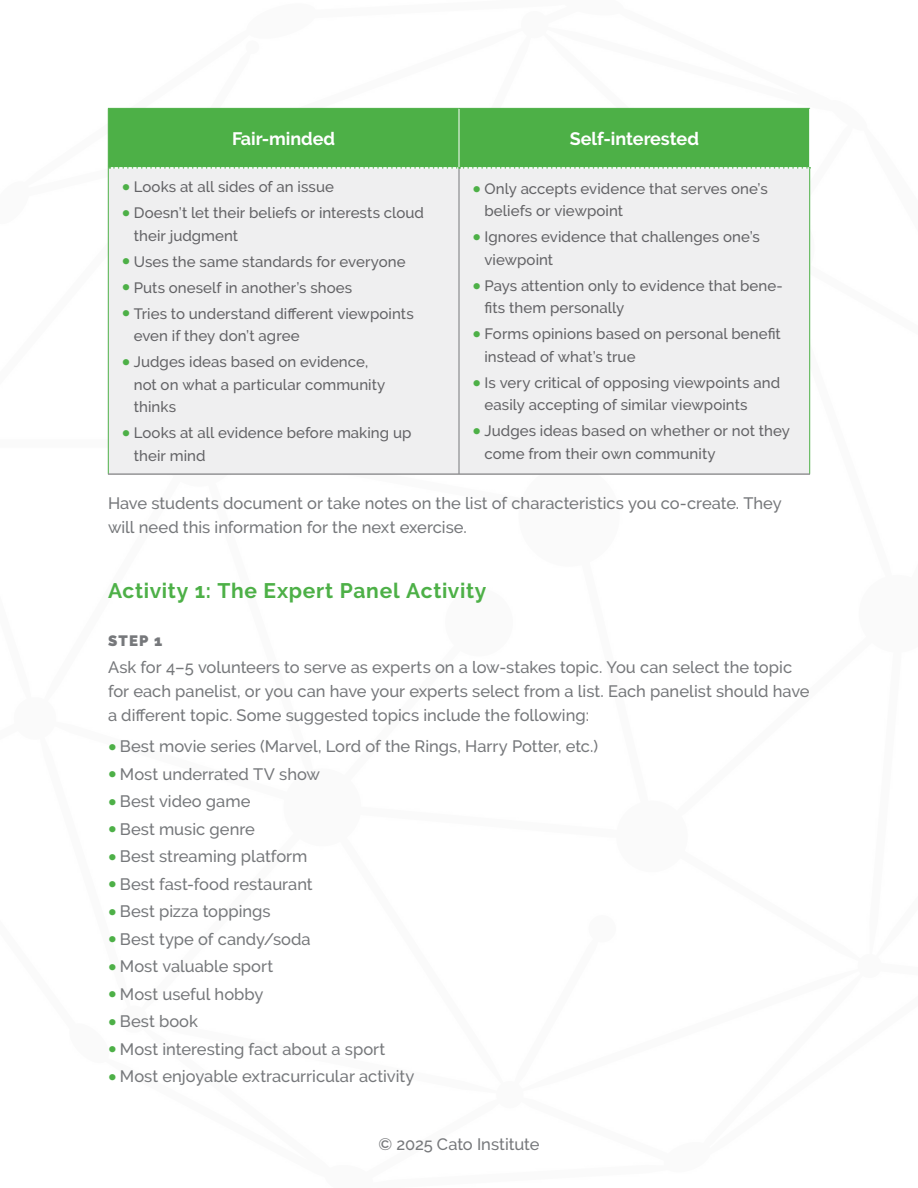
<style>
.page{position:relative;width:918px;height:1188px;background:#fff}
.page>*{position:absolute;margin:0;border:0;box-sizing:border-box;transform-origin:0 0}
.t1{font:700 21px "Raleway";letter-spacing:.03em;color:#4db047}
.t2{font:700 18px "Raleway";letter-spacing:-.005em;color:#fff}
.t3{font:500 16.5px/24px "Raleway";color:#76787b}
.t4{font:500 15px/22.5px "Raleway";letter-spacing:.005em;color:#636366}
.t5{font:900 15px "Raleway";color:#76787b}
.s1{font-family:"Proxima Nova";font-weight:900;font-size:24px;color:#4db047}
</style>
<div class="page">
<div style="left:109px;top:169px;width:700px;height:305px;background:#efeff0"></div>
<hr style="left:108px;top:168px;width:1px;height:306px;background:#4db047">
<hr style="left:809px;top:169px;width:1px;height:305px;background:#4db047">
<hr style="left:459px;top:169px;width:1px;height:305px;background:#76787b">
<hr style="left:108px;top:474px;width:351px;height:1px;background:#636366">
<hr style="left:459px;top:474px;width:351px;height:1px;background:#636366">
<div style="left:108px;top:108px;width:702px;height:61px;background:#4db047"></div>
<p class="t2" style="left:232px;top:128px;width:104px">Fair-minded</p>
<p class="t2" style="left:570px;top:128px;width:131px">Self-interested</p>
<p class="t4" style="left:122px;top:175px;width:214px"><span class="s1">•</span> Looks at all sides of an issue</p>
<p class="t4" style="left:134px;top:202px;width:292px;text-indent:-12px"><span class="s1">•</span> Doesn’t let their beliefs or interests cloud their judgment</p>
<p class="t4" style="left:122px;top:250px;width:285px"><span class="s1">•</span> Uses the same standards for everyone</p>
<p class="t4" style="left:122px;top:276px;width:232px"><span class="s1">•</span> Puts oneself in another’s shoes</p>
<p class="t4" style="left:134px;top:302px;width:282px;text-indent:-12px"><span class="s1">•</span> Tries to understand different viewpoints even if they don’t agree</p>
<p class="t4" style="left:134px;top:351px;width:253px;text-indent:-12px"><span class="s1">•</span> Judges ideas based on evidence, not on what a particular community thinks</p>
<p class="t4" style="left:134px;top:422px;width:279px;text-indent:-12px"><span class="s1">•</span> Looks at all evidence before making up their mind</p>
<p class="t4" style="left:484px;top:177px;width:285px;text-indent:-12px"><span class="s1">•</span> Only accepts evidence that serves one’s beliefs or viewpoint</p>
<p class="t4" style="left:484px;top:226px;width:277px;text-indent:-12px"><span class="s1">•</span> Ignores evidence that challenges one’s viewpoint</p>
<p class="t4" style="left:484px;top:274px;width:300px;text-indent:-12px"><span class="s1">•</span> Pays attention only to evidence that bene&shy;fits them personally</p>
<p class="t4" style="left:484px;top:323px;width:298px;text-indent:-12px"><span class="s1">•</span> Forms opinions based on personal benefit instead of what’s true</p>
<p class="t4" style="left:484px;top:371px;width:297px;text-indent:-12px"><span class="s1">•</span> Is very critical of opposing viewpoints and easily accepting of similar viewpoints</p>
<p class="t4" style="left:484px;top:420px;width:307px;text-indent:-12px"><span class="s1">•</span> Judges ideas based on whether or not they come from their own community</p>
<p class="t3" style="left:108px;top:492px;width:675px">Have students document or take notes on the list of characteristics you co-create. They will need this information for the next exercise.</p>
<p class="t1" style="left:108px;top:578px;width:380px">Activity 1: The Expert Panel Activity</p>
<p class="t5" style="left:108px;top:632px;width:56px">STEP 1</p>
<p class="t3" style="left:108px;top:656px;width:703px">Ask for 4–5 volunteers to serve as experts on a low-stakes topic. You can select the topic for each panelist, or you can have your experts select from a list. Each panelist should have a different topic. Some suggested topics include the following:</p>
<p class="t3" style="left:108px;top:734px;width:492px"><span class="s1">•</span> Best movie series (Marvel, Lord of the Rings, Harry Potter, etc.)</p>
<p class="t3" style="left:108px;top:762px;width:214px"><span class="s1">•</span> Most underrated TV show</p>
<p class="t3" style="left:108px;top:789px;width:144px"><span class="s1">•</span> Best video game</p>
<p class="t3" style="left:108px;top:817px;width:148px"><span class="s1">•</span> Best music genre</p>
<p class="t3" style="left:108px;top:844px;width:201px"><span class="s1">•</span> Best streaming platform</p>
<p class="t3" style="left:108px;top:872px;width:206px"><span class="s1">•</span> Best fast-food restaurant</p>
<p class="t3" style="left:108px;top:899px;width:164px"><span class="s1">•</span> Best pizza toppings</p>
<p class="t3" style="left:108px;top:927px;width:204px"><span class="s1">•</span> Best type of candy/soda</p>
<p class="t3" style="left:108px;top:954px;width:167px"><span class="s1">•</span> Most valuable sport</p>
<p class="t3" style="left:108px;top:982px;width:157px"><span class="s1">•</span> Most useful hobby</p>
<p class="t3" style="left:108px;top:1009px;width:92px"><span class="s1">•</span> Best book</p>
<p class="t3" style="left:108px;top:1037px;width:279px"><span class="s1">•</span> Most interesting fact about a sport</p>
<p class="t3" style="left:108px;top:1064px;width:308px"><span class="s1">•</span> Most enjoyable extracurricular activity</p>
<p class="t3" style="left:379px;top:1132px;width:162px">© 2025 Cato Institute</p>
</div>
